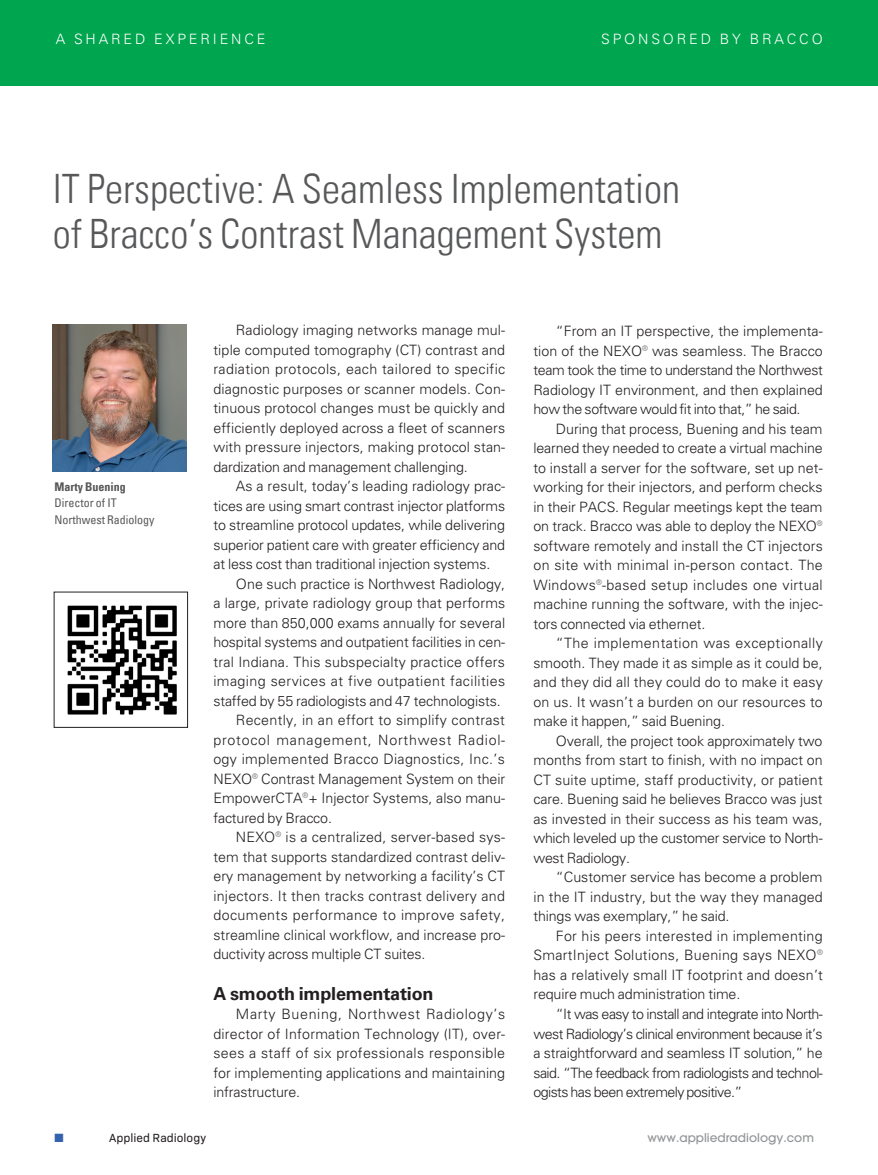
<style>
.page{position:relative;width:878px;height:1175px;background:#fff}
.page>*{position:absolute;margin:0;border:0;box-sizing:border-box;transform-origin:0 0}
.sponsored-case-title{font:300 condensed 40.5px/45px "Univers";color:#57585a}
.sponsored-case-subhe{font:700 18px "Univers";letter-spacing:-.01em;color:#231f20}
.sponsored-case-body{font:300 14.25px/19.5px "Univers LT Pro 45";letter-spacing:-.01em;color:#231f20;text-align:justify}
.t1{font:300 14.25px "Univers LT Pro 45";letter-spacing:.2em;color:#fff}
.sponsored-case-autho{font:condensed 12px "Univers";color:#57585a}
.t2{font:500 12px "ITC Avant Garde Pro";color:#939598}
.t3{font:12px "Bio Sans";color:#231f20}
.sponsored-case-autho-2{font:700 condensed 12px "Univers";color:#57585a}
.t4{font:12px "Zapf Dingbats ITC";color:#3562ae}
</style>
<div class="page">
<div style="left:0;top:0;width:878px;height:85px;background:#00a54f"></div>
<img style="left:53px;top:324px;width:133px;height:147px">
<img style="left:67px;top:605px;width:110px;height:110px">
<p class="t1" style="left:56px;top:29px;width:211px">A SHARED EXPERIENCE</p>
<p class="t1" style="left:601px;top:29px;width:223px">SPONSORED BY BRACCO</p>
<p class="sponsored-case-title" style="left:53px;top:170px;width:629px">IT Perspective: A Seamless Implementation of Bracco’s Contrast Management System</p>
<p class="sponsored-case-autho-2" style="left:54px;top:481px;width:73px">Marty Buening</p>
<p class="sponsored-case-autho" style="left:54px;top:498px;width:64px">Director of IT</p>
<p class="sponsored-case-autho" style="left:54px;top:514px;width:102px">Northwest Radiology</p>
<p class="sponsored-case-body" style="left:213px;top:320px;width:293px;text-indent:22px">Radiology imaging networks manage mul&shy;tiple computed tomography (CT) contrast and radiation protocols, each tailored to specific diagnostic purposes or scanner models. Con&shy;tinuous protocol changes must be quickly and efficiently deployed across a fleet of scanners with pressure injectors, making protocol stan&shy;dardization and management challenging.</p>
<p class="sponsored-case-body" style="left:213px;top:476px;width:293px;text-indent:22px">As a result, today’s leading radiology prac&shy;tices are using smart contrast injector platforms to streamline protocol updates, while delivering superior patient care with greater efficiency and at less cost than traditional injection systems.</p>
<p class="sponsored-case-body" style="left:213px;top:573px;width:293px;text-indent:22px">One such practice is Northwest Radiology, a large, private radiology group that performs more than 850,000 exams annually for several hospital systems and outpatient facilities in cen&shy;tral Indiana. This subspecialty practice offers imaging services at five outpatient facilities staffed by 55 radiologists and 47 technologists.</p>
<p class="sponsored-case-body" style="left:213px;top:710px;width:293px;text-indent:22px">Recently, in an effort to simplify contrast protocol management, Northwest Radiol&shy;ogy implemented Bracco Diagnostics, Inc.’s NEXO® Contrast Management System on their EmpowerCTA®+ Injector Systems, also manu&shy;factured by Bracco.</p>
<p class="sponsored-case-body" style="left:213px;top:827px;width:293px;text-indent:22px">NEXO® is a centralized, server-based sys&shy;tem that supports standardized contrast deliv&shy;ery management by networking a facility’s CT injectors. It then tracks contrast delivery and documents performance to improve safety, streamline clinical workflow, and increase pro&shy;ductivity across multiple CT suites.</p>
<p class="sponsored-case-subhe" style="left:213px;top:986px;width:222px">A smooth implementation</p>
<p class="sponsored-case-body" style="left:213px;top:1004px;width:293px;text-indent:22px">Marty Buening, Northwest Radiology’s director of Information Technology (IT), over&shy;sees a staff of six professionals responsible for implementing applications and maintaining infrastructure.</p>
<p class="sponsored-case-body" style="left:533px;top:321px;width:291px;text-indent:22px">“From an IT perspective, the implementa&shy;tion of the NEXO® was seamless. The Bracco team took the time to understand the Northwest Radiology IT environment, and then explained how the software would fit into that,” he said.</p>
<p class="sponsored-case-body" style="left:533px;top:418px;width:291px;text-indent:22px">During that process, Buening and his team learned they needed to create a virtual machine to install a server for the software, set up net&shy;working for their injectors, and perform checks in their PACS. Regular meetings kept the team on track. Bracco was able to deploy the NEXO® software remotely and install the CT injectors on site with minimal in-person contact. The Windows®-based setup includes one virtual machine running the software, with the injec&shy;tors connected via ethernet.</p>
<p class="sponsored-case-body" style="left:533px;top:633px;width:291px;text-indent:22px">“The implementation was exceptionally smooth. They made it as simple as it could be, and they did all they could do to make it easy on us. It wasn’t a burden on our resources to make it happen,” said Buening.</p>
<p class="sponsored-case-body" style="left:533px;top:730px;width:291px;text-indent:22px">Overall, the project took approximately two months from start to finish, with no impact on CT suite uptime, staff productivity, or patient care. Buening said he believes Bracco was just as invested in their success as his team was, which leveled up the customer service to North&shy;west Radiology.</p>
<p class="sponsored-case-body" style="left:533px;top:867px;width:291px;text-indent:22px">“Customer service has become a problem in the IT industry, but the way they managed things was exemplary,” he said.</p>
<p class="sponsored-case-body" style="left:533px;top:925px;width:291px;text-indent:22px">For his peers interested in implementing SmartInject Solutions, Buening says NEXO® has a relatively small IT footprint and doesn’t require much administration time.</p>
<p class="sponsored-case-body" style="left:533px;top:1003px;width:291px;text-indent:22px">“It was easy to install and integrate into North&shy;west Radiology’s clinical environment because it’s a straightforward and seamless IT solution,” he said. “The feedback from radiologists and technol&shy;ogists has been extremely positive.”</p>
<p class="t4" style="left:55px;top:1132px;width:11px">■</p>
<p class="t3" style="left:109px;top:1128px;width:98px">Applied Radiology</p>
<p class="t2" style="left:647px;top:1129px;width:168px">www.appliedradiology.com</p>
</div>
